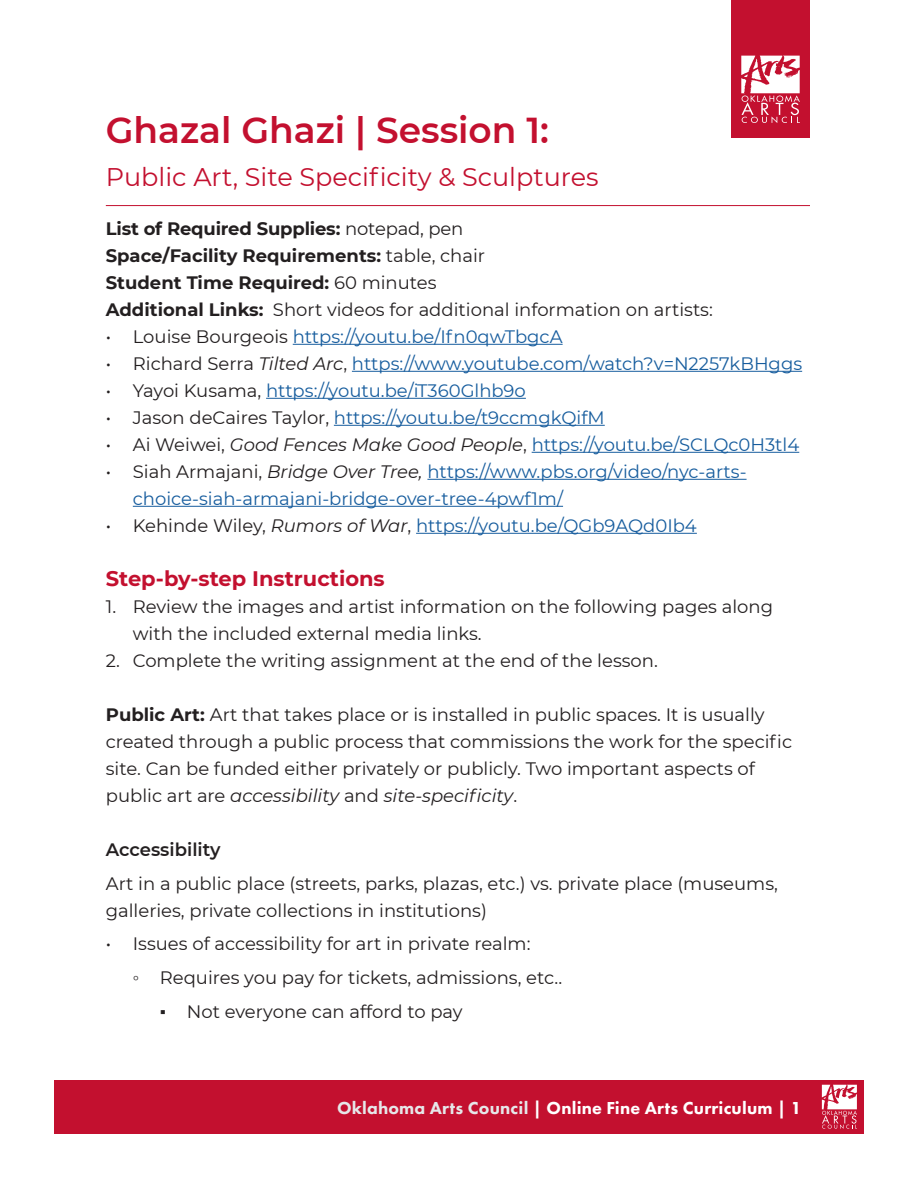
<style>
.page{position:relative;width:918px;height:1188px;background:#fff}
.page>*{position:absolute;margin:0;border:0;box-sizing:border-box;transform-origin:0 0}
.activities{font:600 36px "Montserrat";color:#c3102f}
.activities-2{font:25.5px "Montserrat";color:#c3102f}
.activities-3{font:700 21px "Montserrat";color:#c3102f}
.Body_Text{font:18px/27px "Montserrat";color:#231f20}
.t1{font:18px/27px "Montserrat";color:#175d9e}
.activities-4{font:700 18px "Montserrat";color:#231f20}
.activities-5{font:18px "Montserrat";color:#231f20}
.t2{font:800 18px "Futura PT";letter-spacing:.01em;color:#fff}
.Body_Text-2{font:600 18px "Montserrat";color:#231f20}
.s1{font-weight:400}
.s2{font-weight:700}
.s3{color:#231f20}
.s4{font-style:italic;color:#231f20}
.s5{font-style:italic}
.s6{font-family:"Georgia"}
.s7{color:#e6e7e9}
</style>
<div class="page">
<div style="left:54px;top:1080px;width:810px;height:54px;background:#c3102f"></div>
<svg style="left:822px;top:1085px;width:35px;height:44px"></svg>
<hr style="left:293px;top:344px;width:270px;height:1px;background:#175d9e">
<hr style="left:352px;top:371px;width:450px;height:1px;background:#175d9e">
<hr style="left:266px;top:398px;width:260px;height:1px;background:#175d9e">
<hr style="left:334px;top:425px;width:271px;height:1px;background:#175d9e">
<hr style="left:532px;top:452px;width:267px;height:1px;background:#175d9e">
<hr style="left:427px;top:479px;width:320px;height:1px;background:#175d9e">
<hr style="left:133px;top:506px;width:430px;height:1px;background:#175d9e">
<hr style="left:416px;top:533px;width:281px;height:1px;background:#175d9e">
<hr style="left:106px;top:205px;width:704px;height:1px;background:#c3102f">
<div style="left:731px;top:0;width:79px;height:138px;background:#c3102f"></div>
<svg style="left:741px;top:56px;width:59px;height:67px"></svg>
<p class="activities" style="left:106px;top:105px;width:445px">Ghazal Ghazi | Session 1:</p>
<p class="activities-2" style="left:106px;top:160px;width:494px">Public Art, Site Specificity &amp; Sculptures</p>
<p class="activities-4" style="left:106px;top:216px;width:359px">List of Required Supplies: <span class="s1">notepad, pen</span></p>
<p class="activities-4" style="left:106px;top:243px;width:381px">Space/Facility Requirements: <span class="s1">table, chair</span></p>
<p class="activities-4" style="left:106px;top:270px;width:332px">Student Time Required: <span class="s1">60 minutes</span></p>
<p class="activities-5" style="left:106px;top:297px;width:609px"><span class="s2">Additional Links:</span> Short videos for additional information on artists:</p>
<p class="t1" style="left:106px;top:322px;width:458px"><span class="s3">• Louise Bourgeois</span> https://youtu.be/Ifn0qwTbgcA</p>
<p class="t1" style="left:106px;top:349px;width:698px"><span class="s3">• Richard Serra</span> <span class="s4">Tilted Arc</span><span class="s3">,</span> https://www.youtube.com/watch?v=N2257kBHggs</p>
<p class="t1" style="left:106px;top:376px;width:422px"><span class="s3">• Yayoi Kusama,</span> https://youtu.be/iT360Glhb9o</p>
<p class="t1" style="left:106px;top:403px;width:500px"><span class="s3">• Jason deCaires Taylor,</span> https://youtu.be/t9ccmgkQifM</p>
<p class="t1" style="left:106px;top:430px;width:695px"><span class="s3">• Ai Weiwei,</span> <span class="s4">Good Fences Make Good People</span><span class="s3">,</span> https://youtu.be/SCLQc0H3tl4</p>
<p class="t1" style="left:133px;top:457px;width:615px;text-indent:-27px"><span class="s3">• Siah Armajani,</span> <span class="s4">Bridge Over Tree,</span> https://www.pbs.org/video/nyc-arts&shy;choice-siah-armajani-bridge-over-tree-4pwf1m/</p>
<p class="t1" style="left:106px;top:511px;width:593px"><span class="s3">• Kehinde Wiley,</span> <span class="s4">Rumors of War</span><span class="s3">,</span> https://youtu.be/QGb9AQd0Ib4</p>
<p class="activities-3" style="left:106px;top:563px;width:280px">Step-by-step Instructions</p>
<p class="Body_Text" style="left:133px;top:592px;width:642px;text-indent:-27px">1. Review the images and artist information on the following pages along with the included external media links.</p>
<p class="Body_Text" style="left:106px;top:646px;width:554px">2. Complete the writing assignment at the end of the lesson.</p>
<p class="Body_Text" style="left:106px;top:700px;width:688px"><span class="s2">Public Art:</span> Art that takes place or is installed in public spaces. It is usually created through a public process that commissions the work for the specific site. Can be funded either privately or publicly. Two important aspects of public art are <span class="s5">accessibility</span> and <span class="s5">site-specificity</span>.</p>
<p class="Body_Text-2" style="left:106px;top:837px;width:116px">Accessibility</p>
<p class="Body_Text" style="left:106px;top:869px;width:674px">Art in a public place (streets, parks, plazas, etc.) vs. private place (museums, galleries, private collections in institutions)</p>
<p class="Body_Text" style="left:106px;top:930px;width:426px">• Issues of accessibility for art in private realm:</p>
<p class="Body_Text" style="left:133px;top:964px;width:431px"><span class="s6">◦</span> Requires you pay for tickets, admissions, etc..</p>
<p class="Body_Text" style="left:160px;top:997px;width:304px"><span class="s6">▪</span> Not everyone can afford to pay</p>
<p class="t2" style="left:337px;top:1097px;width:466px"><span class="s7">Oklahoma Arts Council</span> | Online Fine Arts Curriculum | 1</p>
</div>
